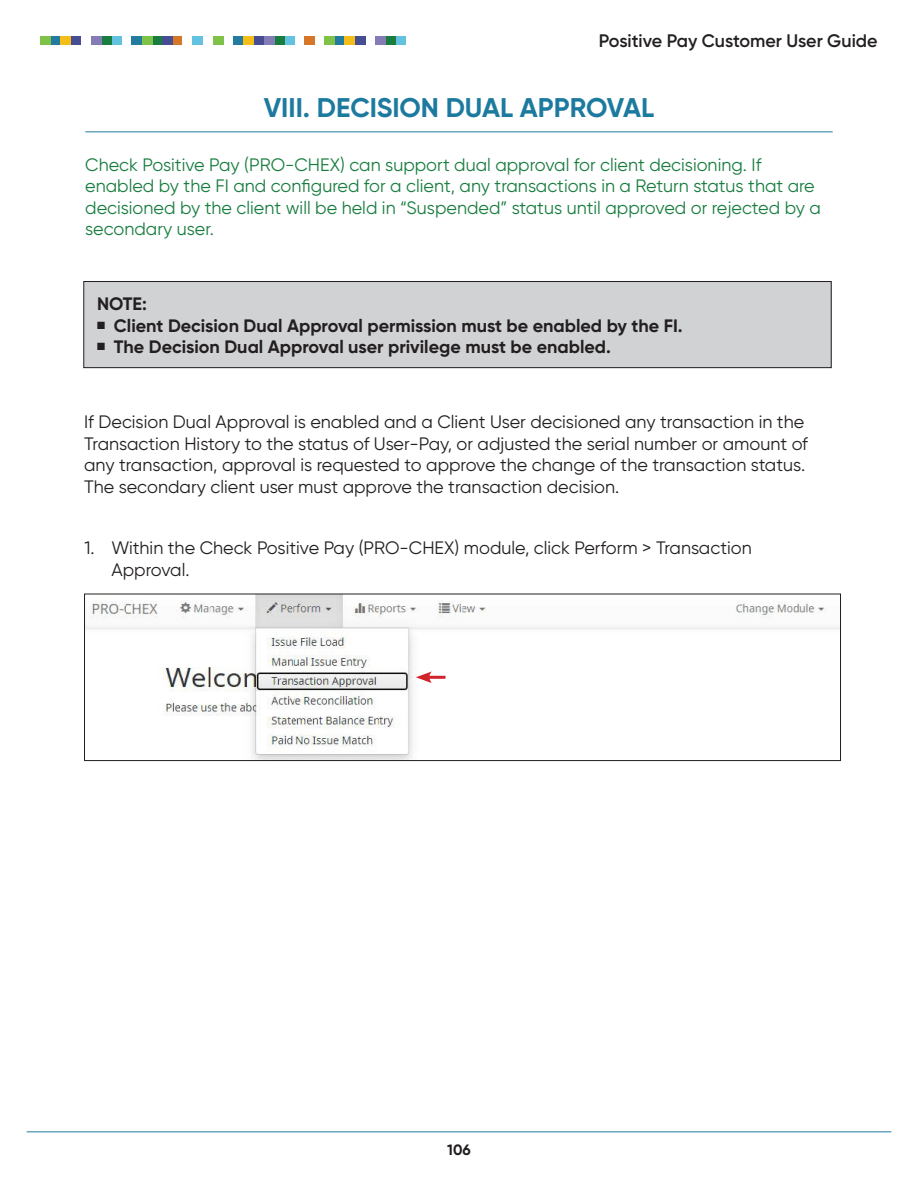
<style>
.page{position:relative;width:918px;height:1188px;background:#fff}
.page>*{position:absolute;margin:0;border:0;box-sizing:border-box;transform-origin:0 0}
.t1{font:700 27px "Gilroy";color:#1d7a9f}
.t2{font:600 18.15px "Gilroy";color:#231f20}
.t3{font:18px/21.6px "Gilroy";color:#231f20}
.t4{font:18px/21.6px "Gilroy";color:#197d40}
.t5{font:700 18px "Gilroy";color:#231f20}
.t6{font:700 15px "Gilroy";color:#231f20}
</style>
<div class="page">
<hr style="left:27px;top:1132px;width:864px;height:1px;background:#1d7a9f">
<div style="left:284px;top:36px;width:11px;height:9px;background:#62c2e0"></div>
<div style="left:274px;top:36px;width:10px;height:9px;background:#197d40"></div>
<div style="left:264px;top:36px;width:10px;height:9px;background:#847cb4"></div>
<div style="left:254px;top:36px;width:10px;height:9px;background:#464e93"></div>
<div style="left:234px;top:36px;width:10px;height:9px;background:#237b9f"></div>
<div style="left:244px;top:36px;width:10px;height:9px;background:#f5bd17"></div>
<div style="left:213px;top:36px;width:10px;height:9px;background:#7ec248"></div>
<div style="left:396px;top:36px;width:10px;height:9px;background:#62c2e0"></div>
<div style="left:386px;top:36px;width:10px;height:9px;background:#197d40"></div>
<div style="left:375px;top:36px;width:11px;height:9px;background:#847cb4"></div>
<div style="left:355px;top:36px;width:10px;height:9px;background:#464e93"></div>
<div style="left:335px;top:36px;width:10px;height:9px;background:#237b9f"></div>
<div style="left:345px;top:36px;width:10px;height:9px;background:#f5bd17"></div>
<div style="left:324px;top:36px;width:11px;height:9px;background:#7ec248"></div>
<div style="left:304px;top:36px;width:10px;height:9px;background:#d67629"></div>
<div style="left:173px;top:36px;width:9px;height:9px;background:#d67629"></div>
<div style="left:193px;top:36px;width:10px;height:9px;background:#62c2e0"></div>
<div style="left:112px;top:36px;width:10px;height:9px;background:#62c2e0"></div>
<div style="left:101px;top:36px;width:11px;height:9px;background:#197d40"></div>
<div style="left:91px;top:36px;width:10px;height:9px;background:#847cb4"></div>
<div style="left:71px;top:36px;width:10px;height:9px;background:#464e93"></div>
<div style="left:50px;top:36px;width:11px;height:9px;background:#237b9f"></div>
<div style="left:61px;top:36px;width:10px;height:9px;background:#f5bd17"></div>
<div style="left:40px;top:36px;width:10px;height:9px;background:#7ec248"></div>
<div style="left:152px;top:36px;width:10px;height:9px;background:#197d40"></div>
<div style="left:162px;top:36px;width:11px;height:9px;background:#464e93"></div>
<div style="left:132px;top:36px;width:10px;height:9px;background:#237b9f"></div>
<div style="left:142px;top:36px;width:10px;height:9px;background:#7ec248"></div>
<img style="left:86px;top:596px;width:753px;height:163px">
<div style="left:84px;top:594px;width:757px;height:167px;border:1px solid #231f20"></div>
<div style="left:84px;top:282px;width:747px;height:86px;background:#d1d2d4"></div>
<div style="left:83px;top:281px;width:749px;height:87px;border:1px solid #231f20"></div>
<hr style="left:426px;top:676px;width:20px;height:3px;background:#d1232a">
<svg style="left:416px;top:671px;width:16px;height:12px"></svg>
<hr style="left:85px;top:131px;width:748px;height:1px;background:#237b9f">
<p class="t2" style="left:599px;top:29px;width:280px">Positive Pay Customer User Guide</p>
<p class="t1" style="left:264px;top:91px;width:392px">VIII. DECISION DUAL APPROVAL</p>
<p class="t4" style="left:85px;top:153px;width:737px">Check Positive Pay (PRO-CHEX) can support dual approval for client decisioning. If enabled by the FI and configured for a client, any transactions in a Return status that are decisioned by the client will be held in “Suspended” status until approved or rejected by a secondary user.</p>
<p class="t5" style="left:97px;top:293px;width:51px">NOTE:</p>
<p class="t5" style="left:97px;top:314px;width:587px">■ Client Decision Dual Approval permission must be enabled by the FI.</p>
<p class="t5" style="left:97px;top:336px;width:515px">■ The Decision Dual Approval user privilege must be enabled.</p>
<p class="t3" style="left:84px;top:411px;width:725px">If Decision Dual Approval is enabled and a Client User decisioned any transaction in the Transaction History to the status of User-Pay, or adjusted the serial number or amount of any transaction, approval is requested to approve the change of the transaction status.<br>The secondary client user must approve the transaction decision.</p>
<p class="t3" style="left:112px;top:537px;width:642px;text-indent:-27px">1. Within the Check Positive Pay (PRO-CHEX) module, click Perform &gt; Transaction<br>Approval.</p>
<p class="t6" style="left:447px;top:1141px;width:25px">106</p>
</div>
